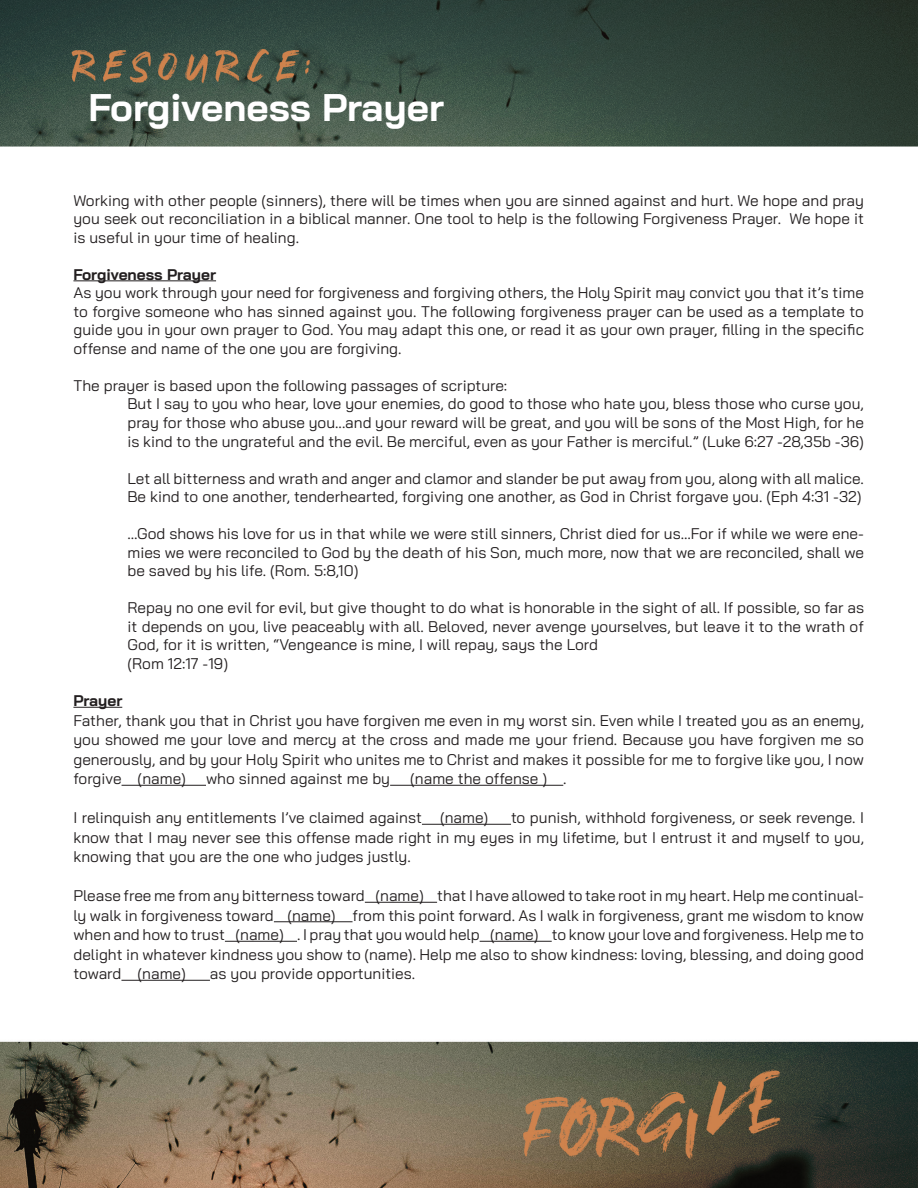
<style>
.page{position:relative;width:918px;height:1188px;background:#fff}
.page>*{position:absolute;margin:0;border:0;box-sizing:border-box;transform-origin:0 0}
.t1{font:700 38.55px "Bai Jamjuree";color:#fff}
.t2{font:15.45px/18.6px "Bai Jamjuree";color:#231f20;text-align:justify}
.t3{font:700 15.45px "Bai Jamjuree";color:#231f20}
</style>
<div class="page">
<img style="left:0;top:0;width:918px;height:1188px">
<hr style="left:73px;top:280px;width:143px;height:1px;background:#231f20">
<hr style="left:73px;top:707px;width:49px;height:1px;background:#231f20">
<hr style="left:122px;top:785px;width:84px;height:1px;background:#231f20">
<hr style="left:390px;top:785px;width:173px;height:1px;background:#231f20">
<hr style="left:422px;top:824px;width:89px;height:1px;background:#231f20">
<hr style="left:365px;top:902px;width:72px;height:1px;background:#231f20">
<hr style="left:274px;top:921px;width:79px;height:1px;background:#231f20">
<hr style="left:225px;top:941px;width:72px;height:1px;background:#231f20">
<hr style="left:480px;top:941px;width:72px;height:1px;background:#231f20">
<hr style="left:121px;top:980px;width:89px;height:1px;background:#231f20">
<h1 class="t1" style="left:89px;top:85px;width:357px">Forgiveness Prayer</h1>
<p class="t2" style="left:73px;top:191px;width:792px">Working with other people (sinners), there will be times when you are sinned against and hurt. We hope and pray you seek out reconciliation in a biblical manner. One tool to help is the following Forgiveness Prayer. We hope it is useful in your time of healing.</p>
<p class="t3" style="left:73px;top:265px;width:144px">Forgiveness Prayer</p>
<p class="t2" style="left:73px;top:283px;width:792px">As you work through your need for forgiveness and forgiving others, the Holy Spirit may convict you that it’s time to forgive someone who has sinned against you. The following forgiveness prayer can be used as a template to guide you in your own prayer to God. You may adapt this one, or read it as your own prayer, filling in the specific offense and name of the one you are forgiving.</p>
<p class="t2" style="left:127px;top:376px;width:738px;text-align:left;text-indent:-54px">The prayer is based upon the following passages of scripture:<br>But I say to you who hear, love your enemies, do good to those who hate you, bless those who curse you, pray for those who abuse you...and your reward will be great, and you will be sons of the Most High, for he is kind to the ungrateful and the evil. Be merciful, even as your Father is merciful.” (Luke 6:27 -28,35b -36)</p>
<p class="t2" style="left:127px;top:469px;width:738px">Let all bitterness and wrath and anger and clamor and slander be put away from you, along with all malice.<br>Be kind to one another, tenderhearted, forgiving one another, as God in Christ forgave you. (Eph 4:31 -32)</p>
<p class="t2" style="left:127px;top:524px;width:738px">…God shows his love for us in that while we were still sinners, Christ died for us…For if while we were ene&shy;mies we were reconciled to God by the death of his Son, much more, now that we are reconciled, shall we be saved by his life. (Rom. 5:8,10)</p>
<p class="t2" style="left:127px;top:599px;width:738px;text-align:left">Repay no one evil for evil, but give thought to do what is honorable in the sight of all. If possible, so far as it depends on you, live peaceably with all. Beloved, never avenge yourselves, but leave it to the wrath of God, for it is written, “Vengeance is mine, I will repay, says the Lord<br>(Rom 12:17 -19)</p>
<p class="t3" style="left:73px;top:692px;width:50px">Prayer</p>
<p class="t2" style="left:73px;top:710px;width:792px;line-height:19.5px">Father, thank you that in Christ you have forgiven me even in my worst sin. Even while I treated you as an enemy, you showed me your love and mercy at the cross and made me your friend. Because you have forgiven me so generously, and by your Holy Spirit who unites me to Christ and makes it possible for me to forgive like you, I now forgive (name)</p>
<p class="t2" style="left:206px;top:769px;width:186px">who sinned against me by</p>
<p class="t2" style="left:410px;top:769px;width:158px">(name the offense ) .</p>
<p class="t2" style="left:73px;top:808px;width:416px">I relinquish any entitlements I’ve claimed against (name)</p>
<p class="t2" style="left:73px;top:808px;width:792px;line-height:19.5px;text-indent:438px">to punish, withhold forgiveness, or seek revenge. I know that I may never see this offense made right in my eyes in my lifetime, but I entrust it and myself to you, knowing that you are the one who judges justly.</p>
<p class="t2" style="left:73px;top:886px;width:792px;line-height:19.5px">Please free me from any bitterness toward (name) that I have allowed to take root in my heart. Help me continual&shy;ly walk in forgiveness toward (name) from this point forward. As I walk in forgiveness, grant me wisdom to know when and how to trust (name) . I pray that you would help (name) to know your love and forgiveness. Help me to delight in whatever kindness you show to (name). Help me also to show kindness: loving, blessing, and doing good toward (name)</p>
<p class="t2" style="left:210px;top:964px;width:207px">as you provide opportunities.</p>
</div>
